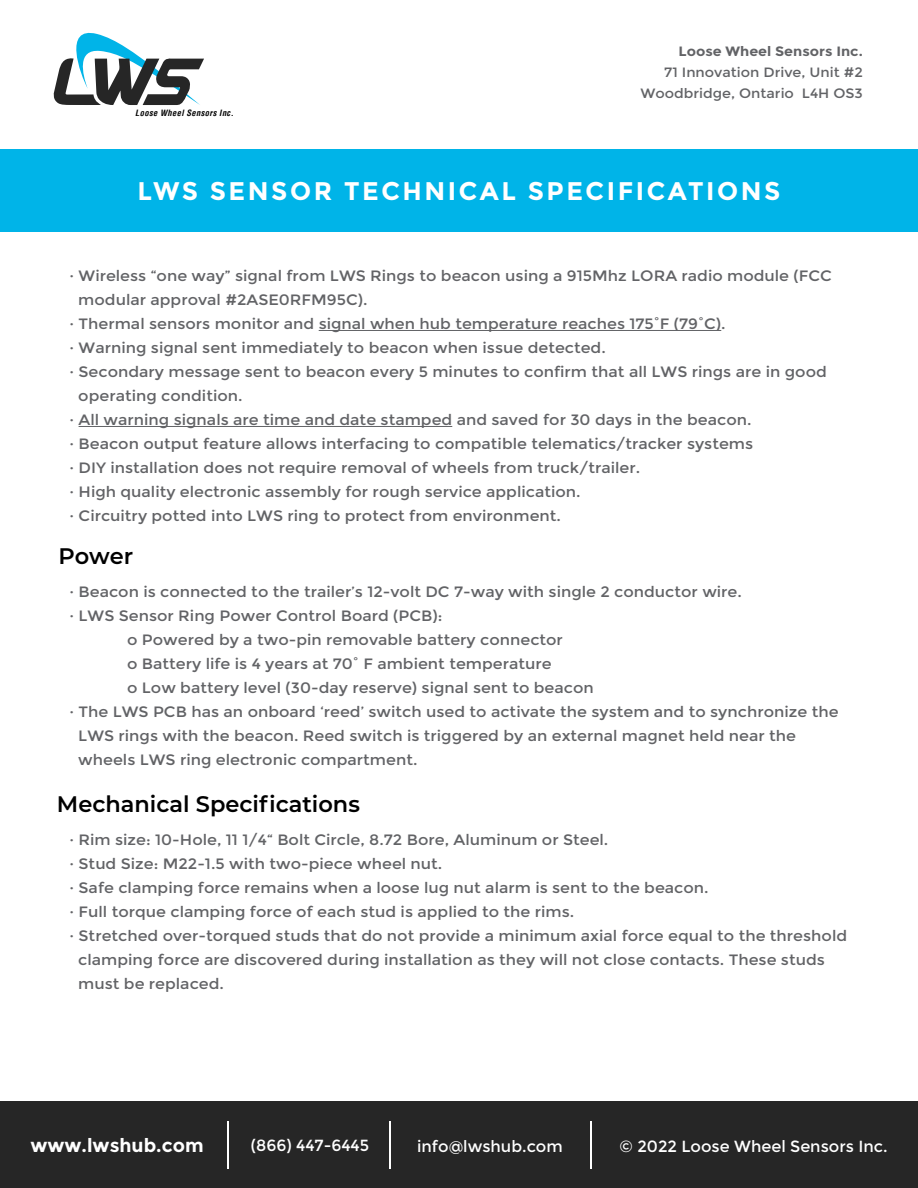
<style>
.page{position:relative;width:918px;height:1188px;background:#fff}
.page>*{position:absolute;margin:0;border:0;box-sizing:border-box;transform-origin:0 0}
.t1{font:700 25.5px "Montserrat";letter-spacing:.1em;color:#fff}
.t2{font:600 22.5px "Montserrat";color:#000}
.t3{font:700 18.9px "Montserrat";color:#fff}
.t4{font:16.05px "Montserrat";color:#fff}
.t5{font:15px "Montserrat";color:#626366;scale:1.07 1}
.t6{font:13.5px/21px "Montserrat";color:#626366;text-align:right;scale:1.07 1}
.t7{font:700 13.5px "Montserrat";color:#626366;scale:1.07 1}
.t8{font:italic 700 condensed 8.55px "Helvetica";letter-spacing:.04em;color:#000}
</style>
<div class="page">
<svg style="left:53px;top:32px;width:151px;height:73px"></svg>
<div style="left:0;top:150px;width:918px;height:82px;background:#00b4e8"></div>
<hr style="left:319px;top:330px;width:402px;height:1px;background:#626366">
<hr style="left:79px;top:426px;width:373px;height:1px;background:#626366">
<div style="left:0;top:1102px;width:918px;height:86px;background:#262626"></div>
<hr style="left:227px;top:1121px;width:1px;height:47px;background:#fff">
<hr style="left:389px;top:1121px;width:1px;height:47px;background:#fff">
<hr style="left:590px;top:1121px;width:1px;height:47px;background:#fff">
<p class="t8" style="left:135px;top:107px;width:100px">Loose Wheel Sensors Inc.</p>
<p class="t7" style="left:679px;top:43px;width:174px">Loose Wheel Sensors Inc.</p>
<p class="t6" style="left:640px;top:62px;width:209px">71 Innovation Drive, Unit #2<br>Woodbridge, Ontario L4H OS3</p>
<h1 class="t1" style="left:138px;top:176px;width:644px">LWS SENSOR TECHNICAL SPECIFICATIONS</h1>
<p class="t5" style="left:70px;top:267px;width:714px">· Wireless “one way” signal from LWS Rings to beacon using a 915Mhz LORA radio module (FCC</p>
<p class="t5" style="left:78px;top:291px;width:272px">modular approval #2ASE0RFM95C).</p>
<p class="t5" style="left:70px;top:315px;width:615px">· Thermal sensors monitor and signal when hub temperature reaches 175˚F (79˚C).</p>
<p class="t5" style="left:70px;top:339px;width:503px">· Warning signal sent immediately to beacon when issue detected.</p>
<p class="t5" style="left:70px;top:363px;width:709px">· Secondary message sent to beacon every 5 minutes to confirm that all LWS rings are in good</p>
<p class="t5" style="left:78px;top:387px;width:155px">operating condition.</p>
<p class="t5" style="left:70px;top:411px;width:639px">· All warning signals are time and date stamped and saved for 30 days in the beacon.</p>
<p class="t5" style="left:70px;top:435px;width:640px">· Beacon output feature allows interfacing to compatible telematics/tracker systems</p>
<p class="t5" style="left:70px;top:459px;width:535px">· DIY installation does not require removal of wheels from truck/trailer.</p>
<p class="t5" style="left:70px;top:483px;width:479px">· High quality electronic assembly for rough service application.</p>
<p class="t5" style="left:70px;top:507px;width:461px">· Circuitry potted into LWS ring to protect from environment.</p>
<h2 class="t2" style="left:58px;top:540px;width:76px">Power</h2>
<p class="t5" style="left:70px;top:583px;width:630px">· Beacon is connected to the trailer’s 12-volt DC 7-way with single 2 conductor wire.</p>
<p class="t5" style="left:70px;top:607px;width:350px">· LWS Sensor Ring Power Control Board (PCB):</p>
<p class="t5" style="left:127px;top:631px;width:409px">o Powered by a two-pin removable battery connector</p>
<p class="t5" style="left:127px;top:655px;width:398px">o Battery life is 4 years at 70˚ F ambient temperature</p>
<p class="t5" style="left:127px;top:679px;width:438px">o Low battery level (30-day reserve) signal sent to beacon</p>
<p class="t5" style="left:70px;top:703px;width:720px">· The LWS PCB has an onboard ‘reed’ switch used to activate the system and to synchronize the</p>
<p class="t5" style="left:78px;top:727px;width:672px">LWS rings with the beacon. Reed switch is triggered by an external magnet held near the</p>
<p class="t5" style="left:78px;top:751px;width:319px">wheels LWS ring electronic compartment.</p>
<h2 class="t2" style="left:57px;top:788px;width:305px">Mechanical Specifications</h2>
<p class="t5" style="left:70px;top:831px;width:505px">· Rim size: 10-Hole, 11 1/4“ Bolt Circle, 8.72 Bore, Aluminum or Steel.</p>
<p class="t5" style="left:70px;top:855px;width:350px">· Stud Size: M22-1.5 with two-piece wheel nut.</p>
<p class="t5" style="left:70px;top:879px;width:599px">· Safe clamping force remains when a loose lug nut alarm is sent to the beacon.</p>
<p class="t5" style="left:70px;top:903px;width:473px">· Full torque clamping force of each stud is applied to the rims.</p>
<p class="t5" style="left:70px;top:927px;width:728px">· Stretched over-torqued studs that do not provide a minimum axial force equal to the threshold</p>
<p class="t5" style="left:78px;top:951px;width:699px">clamping force are discovered during installation as they will not close contacts. These studs</p>
<p class="t5" style="left:78px;top:975px;width:138px">must be replaced.</p>
<p class="t3" style="left:30px;top:1134px;width:175px">www.lwshub.com</p>
<p class="t4" style="left:251px;top:1136px;width:120px">(866) 447-6445</p>
<p class="t4" style="left:417px;top:1137px;width:147px">info@lwshub.com</p>
<p class="t4" style="left:620px;top:1137px;width:269px">© 2022 Loose Wheel Sensors Inc.</p>
</div>
